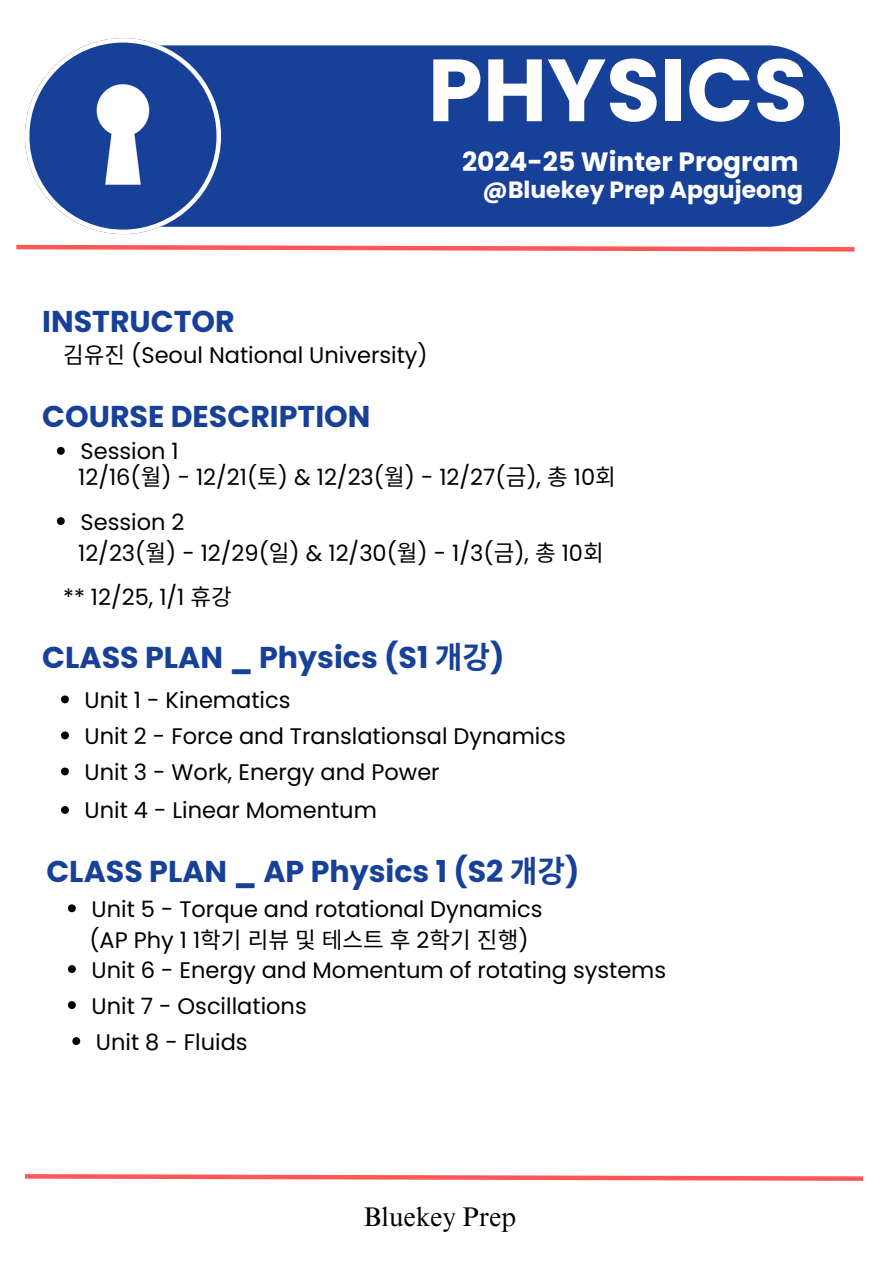
<style>
.page{position:relative;width:894px;height:1264px;background:#fff}
.page>*{position:absolute;margin:0;border:0;box-sizing:border-box;transform-origin:0 0}
.t1{font:700 88.05px "Poppins";color:#fff}
.t2{font:700 30px "Poppins";color:#174199}
.t3{font:27px "Times NRMT Pro";color:#000}
.t4{font:700 26.55px "Poppins";color:#fff}
.t5{font:700 23.55px "Poppins";color:#fff}
.t6{font:22.5px "Poppins";color:#000}
.t7{font:22.5px "Noto Sans CJ Ksc";color:#000}
.s1{font-family:"Noto Sans CJ Ksc"}
.s2{font-family:"Poppins"}
</style>
<div class="page">
<div style="left:221px;top:45px;width:618px;height:182px;background:#174199"></div>
<svg style="left:16px;top:244px;width:839px;height:8px"></svg>
<svg style="left:24px;top:1174px;width:840px;height:7px"></svg>
<svg style="left:57px;top:447px;width:8px;height:8px"></svg>
<svg style="left:57px;top:517px;width:8px;height:8px"></svg>
<svg style="left:61px;top:695px;width:8px;height:8px"></svg>
<svg style="left:61px;top:731px;width:8px;height:8px"></svg>
<svg style="left:61px;top:767px;width:8px;height:8px"></svg>
<svg style="left:61px;top:806px;width:8px;height:8px"></svg>
<svg style="left:68px;top:904px;width:8px;height:8px"></svg>
<svg style="left:68px;top:965px;width:8px;height:8px"></svg>
<svg style="left:68px;top:1001px;width:8px;height:8px"></svg>
<svg style="left:72px;top:1037px;width:8px;height:8px"></svg>
<svg style="left:25px;top:38px;width:196px;height:196px"></svg>
<p class="t1" style="left:428px;top:29px;width:381px">PHYSICS</p>
<h1 class="t2" style="left:42px;top:301px;width:194px">INSTRUCTOR</h1>
<h4 class="t4" style="left:462px;top:143px;width:338px">2024-25 Winter Program</h4>
<h6 class="t5" style="left:482px;top:174px;width:322px">@Bluekey Prep Apgujeong</h6>
<h2 class="t6" style="left:63px;top:340px;width:366px"><span class="s1">김유진</span> (Seoul National University)</h2>
<p class="t2" style="left:42px;top:395px;width:330px">COURSE DESCRIPTION</p>
<h2 class="t6" style="left:80px;top:435px;width:100px">Session 1</h2>
<p class="t6" style="left:78px;top:461px;width:539px">12/16(<span class="s1">월</span>) - 12/21(<span class="s1">토</span>) &amp; 12/23(<span class="s1">월</span>) - 12/27(<span class="s1">금</span>), <span class="s1">총</span> 10<span class="s1">회</span></p>
<p class="t6" style="left:80px;top:506px;width:105px">Session 2</p>
<p class="t6" style="left:78px;top:537px;width:527px">12/23(<span class="s1">월</span>) - 12/29(<span class="s1">일</span>) &amp; 12/30(<span class="s1">월</span>) - 1/3(<span class="s1">금</span>), <span class="s1">총</span> 10<span class="s1">회</span></p>
<p class="t6" style="left:63px;top:581px;width:170px">** 12/25, 1/1 <span class="s1">휴강</span></p>
<p class="t2" style="left:42px;top:637px;width:463px">CLASS PLAN _ Physics (S1 <span class="s1">개강</span>)</p>
<h3 class="t6" style="left:85px;top:684px;width:207px">Unit 1 - Kinematics</h3>
<p class="t6" style="left:85px;top:720px;width:482px">Unit 2 - Force and Translationsal Dynamics</p>
<p class="t6" style="left:85px;top:756px;width:356px">Unit 3 - Work, Energy and Power</p>
<p class="t6" style="left:85px;top:794px;width:293px">Unit 4 - Linear Momentum</p>
<p class="t2" style="left:46px;top:850px;width:534px">CLASS PLAN _ AP Physics 1 (S2 <span class="s1">개강</span>)</p>
<h3 class="t6" style="left:91px;top:893px;width:452px">Unit 5 - Torque and rotational Dynamics</h3>
<p class="t7" style="left:89px;top:922px;width:440px"><span class="s2">(AP Phy 1 1</span>학기 리뷰 및 테스트 후 <span class="s2">2</span>학기 진행<span class="s2">)</span></p>
<p class="t6" style="left:91px;top:953px;width:576px">Unit 6 - Energy and Momentum of rotating systems</p>
<p class="t6" style="left:91px;top:989px;width:217px">Unit 7 - Oscillations</p>
<p class="t6" style="left:96px;top:1025px;width:153px">Unit 8 - Fluids</p>
<p class="t3" style="left:363px;top:1206px;width:154px">Bluekey Prep</p>
</div>
